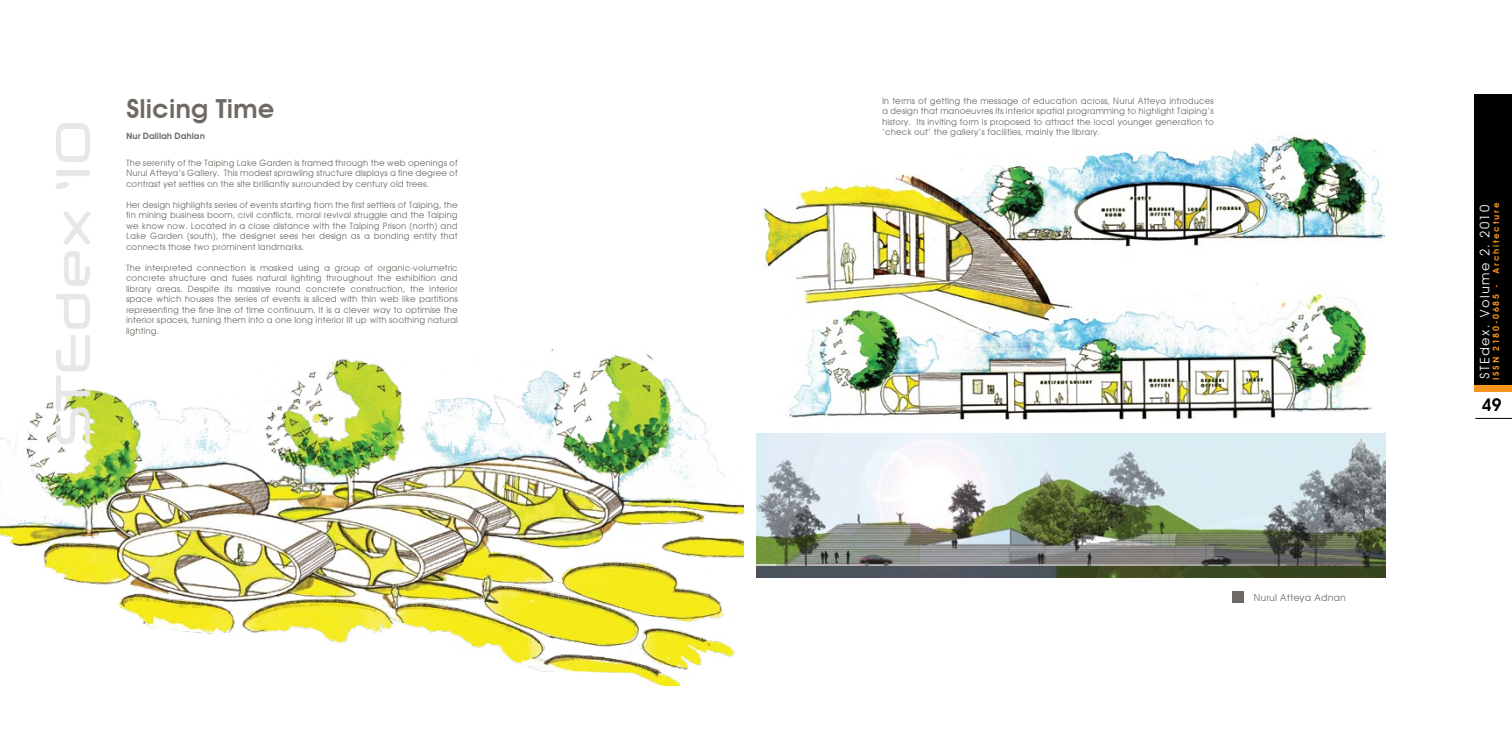
<style>
.page{position:relative;width:1512px;height:756px;background:#fff}
.page>*{position:absolute;margin:0;border:0;box-sizing:border-box;transform-origin:0 0}
.t1{font:46.9px "Neuropol X Free";color:#e6e7e8}
.t2{font:600 26.25px "Avant Garde";color:#6e6962}
.t3{font:600 17.5px "Avant Garde";color:#000}
.t4{font:13.12px "Avant Garde";letter-spacing:.1em;color:#fff}
.t5{font:9.62px "Avant Garde";color:#6e6962}
.t6{font:8.75px/10.5px "Avant Garde";color:#6e6962;text-align:justify}
.t7{font:600 8.75px "Avant Garde";letter-spacing:.2em;color:#f7941e}
.t8{font:600 8.75px "Avant Garde";color:#6e6962}
</style>
<div class="page">
<hr style="left:1475px;top:418px;width:37px;height:1px;background:#000">
<div style="left:1474px;top:94px;width:38px;height:297px;background:#000"></div>
<div style="left:1474px;top:385px;width:38px;height:6px;background:#f7941e"></div>
<img style="left:756px;top:135px;width:630px;height:443px">
<img style="left:0;top:350px;width:743px;height:336px">
<div style="left:1232px;top:591px;width:12px;height:12px;background:#6e6962"></div>
<svg style="left:56px;top:294px;width:34px;height:151px"></svg>
<svg style="left:64px;top:251px;width:26px;height:35px"></svg>
<svg style="left:64px;top:211px;width:26px;height:34px"></svg>
<svg style="left:56px;top:182px;width:13px;height:7px"></svg>
<div style="left:56px;top:170px;width:34px;height:6px;border:1px solid #e6e7e8;border-radius:2px"></div>
<svg style="left:56px;top:123px;width:34px;height:39px"></svg>
<h1 class="t1" style="left:43px;top:446px;width:330px;rotate:-90deg">STEdex ‘10</h1>
<h2 class="t2" style="left:126px;top:93px;width:150px">Slicing Time</h2>
<p class="t8" style="left:126px;top:131px;width:80px">Nur Dalilah Dahlan</p>
<p class="t6" style="left:126px;top:157px;width:333px">The serenity of the Taiping Lake Garden is framed through the web openings of Nurul Atteya’s Gallery. This modest sprawling structure displays a fine degree of contrast yet settles on the site brilliantly surrounded by century old trees.</p>
<p class="t6" style="left:126px;top:199px;width:333px">Her design highlights series of events starting from the first settlers of Taiping, the tin mining business boom, civil conflicts, moral revival struggle and the Taiping we know now. Located in a close distance with the Taiping Prison (north) and Lake Garden (south), the designer sees her design as a bonding entity that connects those two prominent landmarks.</p>
<p class="t6" style="left:126px;top:262px;width:333px">The interpreted connection is masked using a group of organic-volumetric concrete structure and fuses natural lighting throughout the exhibition and library areas. Despite its massive round concrete construction, the interior space which houses the series of events is sliced with thin web like partitions representing the fine line of time continuum. It is a clever way to optimise the interior spaces, turning them into a one long interior lit up with soothing natural lighting.</p>
<p class="t6" style="left:882px;top:95px;width:333px">In terms of getting the message of education across, Nurul Atteya introduces a design that manoeuvres its interior spatial programming to highlight Taiping’s history. Its inviting form is proposed to attract the local younger generation to ‘check out’ the gallery’s facilities, mainly the library.</p>
<p class="t5" style="left:1253px;top:591px;width:94px">Nurul Atteya Adnan</p>
<h3 class="t4" style="left:1477px;top:379px;width:176px;rotate:-90deg">STEdex. Volume 2. 2010</h3>
<p class="t7" style="left:1491px;top:380px;width:179px;rotate:-90deg">ISSN 2180-0685 - Architecture</p>
<h3 class="t3" style="left:1482px;top:394px;width:21px">49</h3>
</div>
